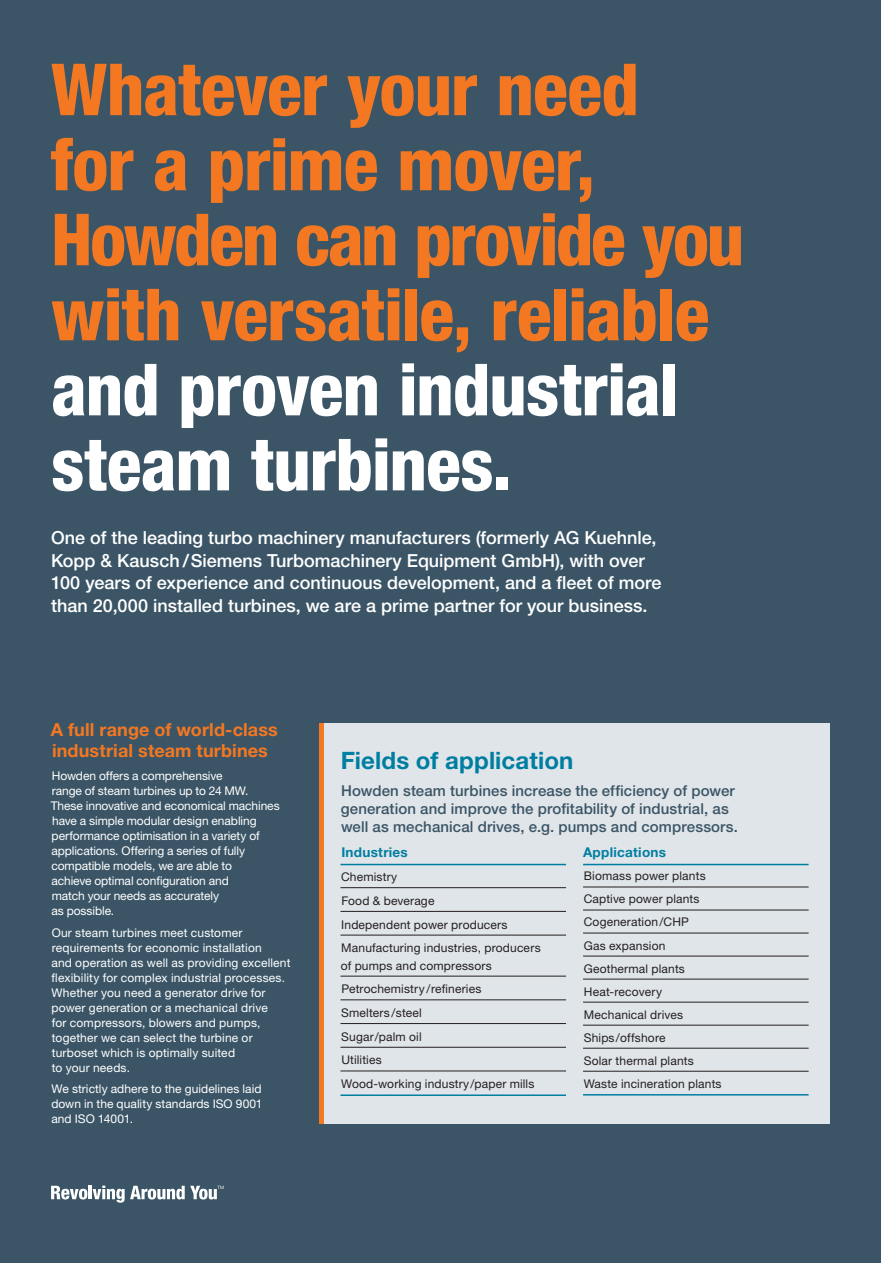
<style>
.page{position:relative;width:881px;height:1263px;background:#fff}
.page>*{position:absolute;margin:0;border:0;box-sizing:border-box;transform-origin:0 0}
.t1{font:800 condensed 72px/75px "Helvetica Neue LT Pro";letter-spacing:-.015em;color:#f47721}
.t2{font:800 condensed 72px/75px "Helvetica Neue LT Pro";letter-spacing:-.015em;color:#fff}
.t3{font:700 24px "Helvetica Neue LT Pro";letter-spacing:.005em;color:#007ea2}
.t4{font:500 18px/22.5px "Helvetica Neue LT Pro";color:#fff}
.t5{font:700 18px/21px "Helvetica Neue LT Pro";letter-spacing:.005em;color:#f47721}
.t6{font:500 15px/18.1px "Helvetica Neue LT Pro";letter-spacing:.005em;color:#3b5566}
.t7{font:700 13.5px "Helvetica Neue LT Pro";letter-spacing:.02em;color:#007ea2}
.t8{font:12px/15px "Helvetica Neue LT Pro";color:#fff}
.t9{font:12px/23.1px "Helvetica Neue LT Pro";letter-spacing:.015em;color:#231f20}
</style>
<div class="page">
<div style="left:0;top:0;width:880px;height:1263px;background:#3b5566"></div>
<div style="left:319px;top:723px;width:510px;height:401px;background:#e0e5e9"></div>
<svg style="left:51px;top:1185px;width:172px;height:18px"></svg>
<hr style="left:319px;top:723px;width:4px;height:401px;background:#f47721">
<hr style="left:340px;top:864px;width:226px;height:1px;background:#007ea2">
<hr style="left:340px;top:887px;width:226px;height:1px;background:#231f20">
<hr style="left:340px;top:911px;width:226px;height:1px;background:#231f20">
<hr style="left:340px;top:935px;width:226px;height:1px;background:#231f20">
<hr style="left:340px;top:976px;width:226px;height:1px;background:#231f20">
<hr style="left:340px;top:999px;width:226px;height:1px;background:#231f20">
<hr style="left:340px;top:1023px;width:226px;height:1px;background:#231f20">
<hr style="left:340px;top:1047px;width:226px;height:1px;background:#231f20">
<hr style="left:340px;top:1071px;width:226px;height:1px;background:#231f20">
<hr style="left:340px;top:1094px;width:226px;height:2px;background:#007ea2">
<hr style="left:583px;top:864px;width:225px;height:1px;background:#007ea2">
<hr style="left:583px;top:887px;width:225px;height:1px;background:#231f20">
<hr style="left:583px;top:910px;width:225px;height:1px;background:#231f20">
<hr style="left:583px;top:933px;width:225px;height:1px;background:#231f20">
<hr style="left:583px;top:956px;width:225px;height:1px;background:#231f20">
<hr style="left:583px;top:979px;width:225px;height:1px;background:#231f20">
<hr style="left:583px;top:1002px;width:225px;height:1px;background:#231f20">
<hr style="left:583px;top:1025px;width:225px;height:1px;background:#231f20">
<hr style="left:583px;top:1048px;width:225px;height:1px;background:#231f20">
<hr style="left:583px;top:1071px;width:225px;height:1px;background:#231f20">
<hr style="left:583px;top:1094px;width:225px;height:1px;background:#007ea2">
<h1 class="t1" style="left:51px;top:51px;width:694px">Whatever your need<br>for a prime mover,<br>Howden can provide you with versatile, reliable</h1>
<h1 class="t2" style="left:51px;top:351px;width:628px">and proven industrial steam turbines.</h1>
<p class="t4" style="left:51px;top:526px;width:612px">One of the leading turbo machinery manufacturers (formerly AG Kuehnle, Kopp &amp; Kausch / Siemens Turbomachinery Equipment GmbH), with over 100 years of experience and continuous development, and a fleet of more than 20,000 installed turbines, we are a prime partner for your business.</p>
<h3 class="t5" style="left:51px;top:718px;width:228px">A full range of world-class industrial steam turbines</h3>
<p class="t8" style="left:51px;top:768px;width:230px">Howden offers a comprehensive<br>range of steam turbines up to 24 MW.<br>These innovative and economical machines have a simple modular design enabling performance optimisation in a variety of applications. Offering a series of fully compatible models, we are able to<br>achieve optimal configuration and<br>match your needs as accurately<br>as possible.</p>
<p class="t8" style="left:51px;top:925px;width:240px">Our steam turbines meet customer requirements for economic installation<br>and operation as well as providing excellent flexibility for complex industrial processes.<br>Whether you need a generator drive for power generation or a mechanical drive<br>for compressors, blowers and pumps, together we can select the turbine or turboset which is optimally suited<br>to your needs.</p>
<p class="t8" style="left:51px;top:1081px;width:213px;text-align:justify">We strictly adhere to the guidelines laid down in the quality standards ISO 9001 and ISO 14001.</p>
<h2 class="t3" style="left:340px;top:745px;width:234px">Fields of application</h2>
<p class="t6" style="left:341px;top:781px;width:398px">Howden steam turbines increase the efficiency of power generation and improve the profitability of industrial, as well as mechanical drives, e.g. pumps and compressors.</p>
<p class="t7" style="left:341px;top:844px;width:68px">Industries</p>
<p class="t9" style="left:341px;top:865px;width:201px;line-height:23.7px">Chemistry<br>Food &amp; beverage<br>Independent power producers<br>Manufacturing industries, producers</p>
<p class="t9" style="left:340px;top:953px;width:195px;line-height:23.7px">of pumps and compressors<br>Petrochemistry /refineries<br>Smelters /steel<br>Sugar /palm oil<br>Utilities<br>Wood-working industry /paper mills</p>
<p class="t7" style="left:582px;top:844px;width:84px">Applications</p>
<p class="t9" style="left:583px;top:864px;width:139px">Biomass power plants<br>Captive power plants<br>Cogeneration /CHP<br>Gas expansion<br>Geothermal plants<br>Heat-recovery<br>Mechanical drives<br>Ships /offshore<br>Solar thermal plants<br>Waste incineration plants</p>
</div>
